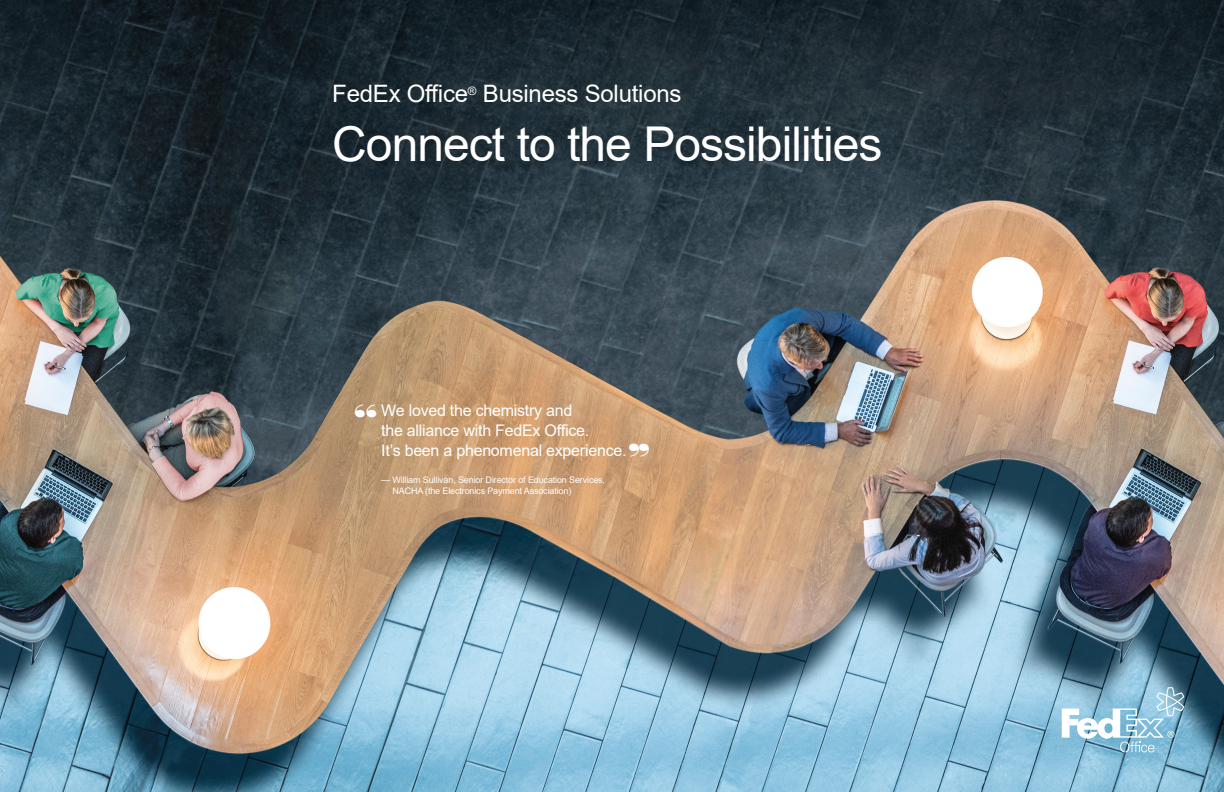
<style>
.page{position:relative;width:1224px;height:792px;background:#fff}
.page>*{position:absolute;margin:0;border:0;box-sizing:border-box;transform-origin:0 0}
.t1{font:48px "Arial";letter-spacing:-.02em;color:#fff}
.t2{font:32px "Bodoni Std Poster";color:#fff}
.t3{font:24px "Arial";letter-spacing:-.01em;color:#fff}
.t4{font:16px/20px "Arial";letter-spacing:-.015em;color:#fff}
.t5{font:9px/11px "Arial";letter-spacing:-.015em;color:#fff}
</style>
<div class="page">
<img style="left:0;top:0;width:1224px;height:792px">
<svg style="left:1062px;top:687px;width:122px;height:65px;background:#9bc6dc"></svg>
<h3 class="t3" style="left:332px;top:77px;width:351px">FedEx Office<sup>®</sup> Business Solutions</h3>
<h1 class="t1" style="left:332px;top:126px;width:552px">Connect to the Possibilities</h1>
<h2 class="t2" style="left:354px;top:397px;width:25px">“</h2>
<h3 class="t4" style="left:381px;top:402px;width:247px">We loved the chemistry and<br>the alliance with FedEx Office.<br>It’s been a phenomenal experience.</h3>
<p class="t5" style="left:392px;top:475px;width:214px;text-indent:-11px">— William Sullivan, Senior Director of Education Services,<br>NACHA (the Electronics Payment Association)</p>
<h2 class="t2" style="left:650px;top:464px;width:22px;rotate:-180deg">‘‘</h2>
</div>
